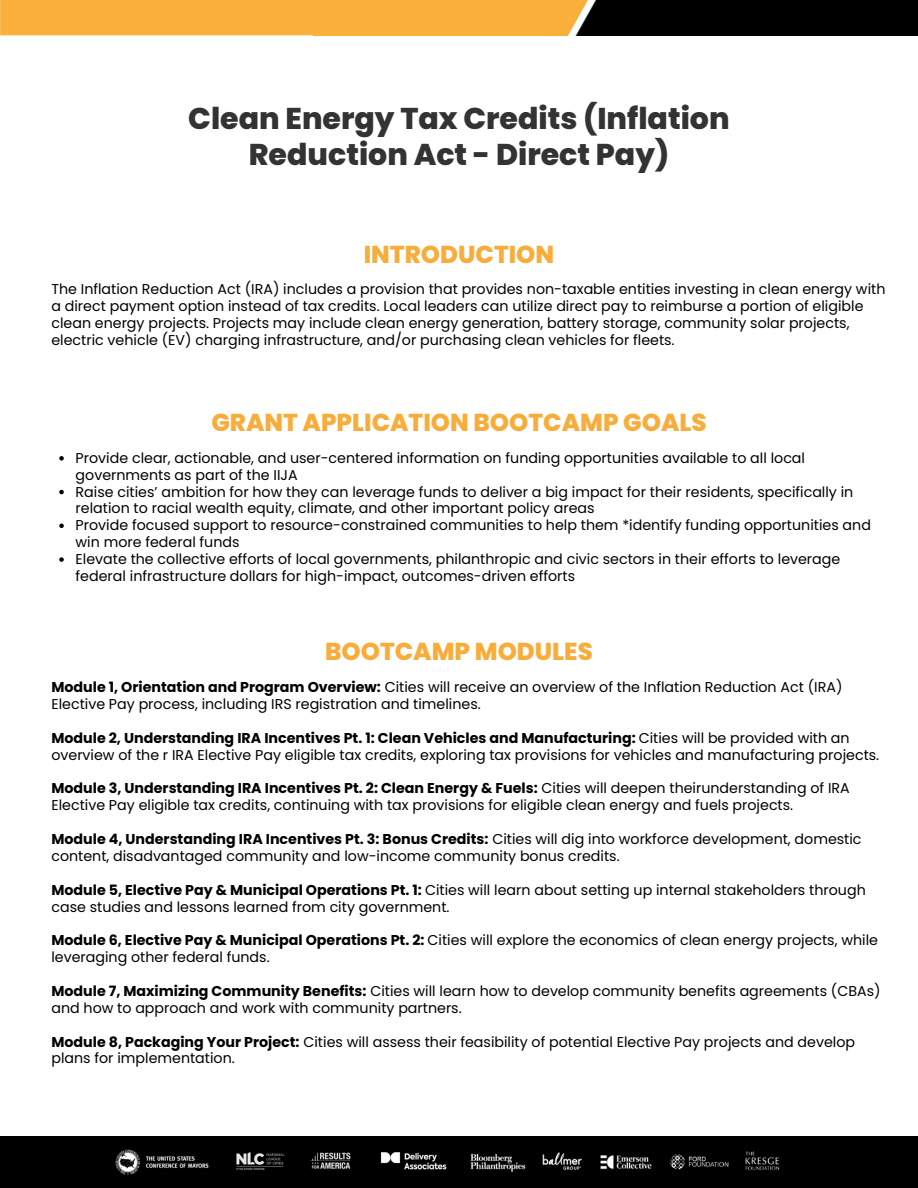
<style>
.page{position:relative;width:918px;height:1188px;background:#fff}
.page>*{position:absolute;margin:0;border:0;box-sizing:border-box;transform-origin:0 0}
.t1{font:800 30px/36px "Poppins";color:#333;text-align:center}
.t2{font:800 24.45px "Poppins";color:#f8ad3b}
.t3{font:14.25px/16.8px "Poppins";color:#000}
.s1{font-weight:700}
</style>
<div class="page">
<img style="left:0;top:0;width:918px;height:36px">
<svg style="left:59px;top:456px;width:5px;height:5px"></svg>
<svg style="left:59px;top:490px;width:5px;height:4px"></svg>
<svg style="left:59px;top:524px;width:5px;height:4px"></svg>
<svg style="left:59px;top:557px;width:5px;height:5px"></svg>
<div style="left:0;top:1136px;width:918px;height:52px;background:#000"></div>
<img style="left:116px;top:1149px;width:664px;height:26px">
<p class="t1" style="left:188px;top:101px;width:543px">Clean Energy Tax Credits (Inflation<br>Reduction Act - Direct Pay)</p>
<p class="t2" style="left:364px;top:237px;width:192px">INTRODUCTION</p>
<p class="t3" style="left:51px;top:281px;width:836px">The Inflation Reduction Act (IRA) includes a provision that provides non-taxable entities investing in clean energy with a direct payment option instead of tax credits. Local leaders can utilize direct pay to reimburse a portion of eligible clean energy projects. Projects may include clean energy generation, battery storage, community solar projects, electric vehicle (EV) charging infrastructure, and/or purchasing clean vehicles for fleets.</p>
<p class="t2" style="left:211px;top:406px;width:497px">GRANT APPLICATION BOOTCAMP GOALS</p>
<p class="t3" style="left:76px;top:449px;width:731px">Provide clear, actionable, and user-centered information on funding opportunities available to all local governments as part of the IIJA</p>
<p class="t3" style="left:76px;top:483px;width:779px">Raise cities’ ambition for how they can leverage funds to deliver a big impact for their residents, specifically in relation to racial wealth equity, climate, and other important policy areas</p>
<p class="t3" style="left:76px;top:517px;width:797px">Provide focused support to resource-constrained communities to help them *identify funding opportunities and win more federal funds</p>
<p class="t3" style="left:76px;top:551px;width:766px">Elevate the collective efforts of local governments, philanthropic and civic sectors in their efforts to leverage federal infrastructure dollars for high-impact, outcomes-driven efforts</p>
<p class="t2" style="left:325px;top:634px;width:269px">BOOTCAMP MODULES</p>
<p class="t3" style="left:51px;top:679px;width:793px"><span class="s1">Module 1, Orientation and Program Overview:</span> Cities will receive an overview of the Inflation Reduction Act (IRA)<br>Elective Pay process, including IRS registration and timelines.</p>
<p class="t3" style="left:51px;top:729px;width:829px"><span class="s1">Module 2, Understanding IRA Incentives Pt. 1: Clean Vehicles and Manufacturing:</span> Cities will be provided with an overview of the r IRA Elective Pay eligible tax credits, exploring tax provisions for vehicles and manufacturing projects.</p>
<p class="t3" style="left:51px;top:780px;width:800px"><span class="s1">Module 3, Understanding IRA Incentives Pt. 2: Clean Energy &amp; Fuels:</span> Cities will deepen theirunderstanding of IRA<br>Elective Pay eligible tax credits, continuing with tax provisions for eligible clean energy and fuels projects.</p>
<p class="t3" style="left:51px;top:831px;width:812px"><span class="s1">Module 4, Understanding IRA Incentives Pt. 3: Bonus Credits:</span> Cities will dig into workforce development, domestic content, disadvantaged community and low-income community bonus credits.</p>
<p class="t3" style="left:51px;top:881px;width:816px"><span class="s1">Module 5, Elective Pay &amp; Municipal Operations Pt. 1:</span> Cities will learn about setting up internal stakeholders through case studies and lessons learned from city government.</p>
<p class="t3" style="left:51px;top:932px;width:828px"><span class="s1">Module 6, Elective Pay &amp; Municipal Operations Pt. 2:</span> Cities will explore the economics of clean energy projects, while leveraging other federal funds.</p>
<p class="t3" style="left:51px;top:983px;width:831px"><span class="s1">Module 7, Maximizing Community Benefits:</span> Cities will learn how to develop community benefits agreements (CBAs) and how to approach and work with community partners.</p>
<p class="t3" style="left:51px;top:1033px;width:805px"><span class="s1">Module 8, Packaging Your Project:</span> Cities will assess their feasibility of potential Elective Pay projects and develop plans for implementation.</p>
</div>
